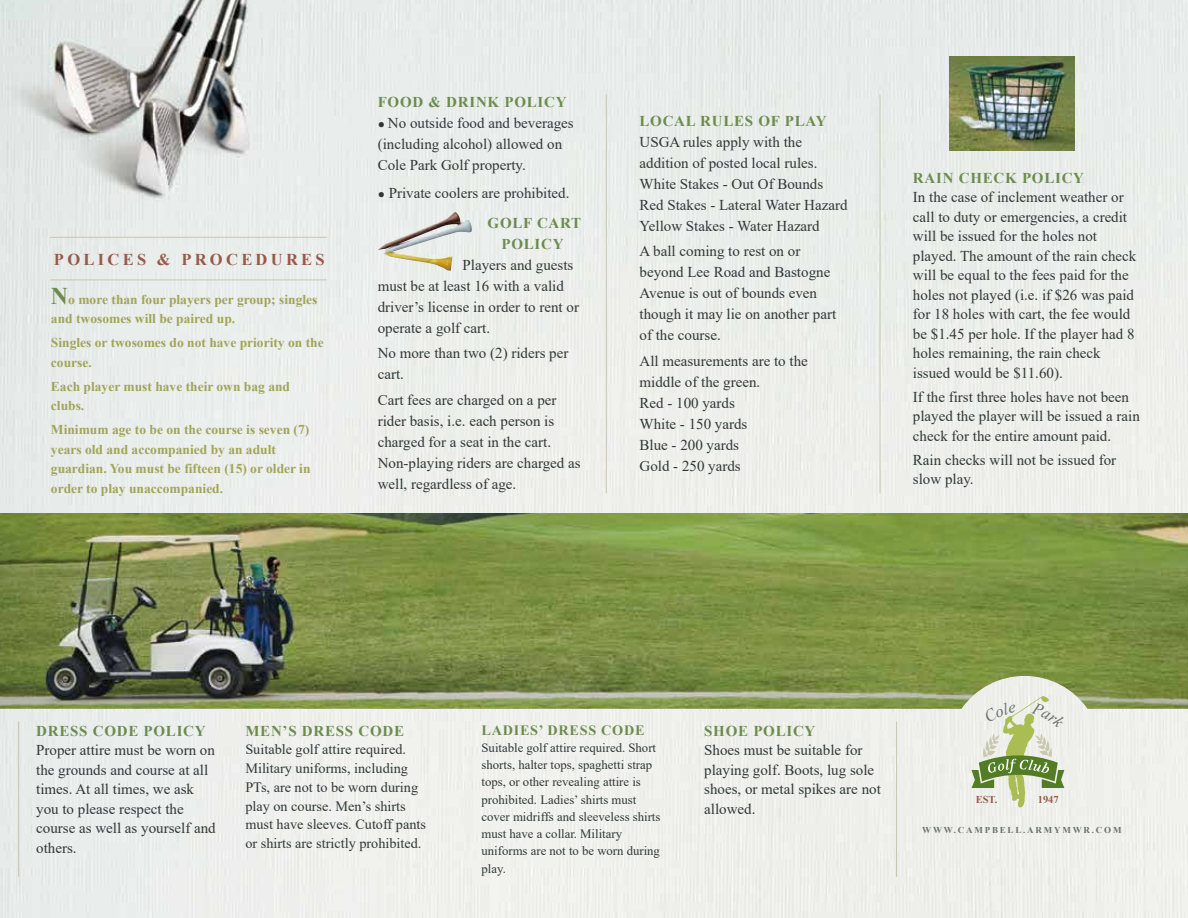
<style>
.page{position:relative;width:1188px;height:918px;background:#fff}
.page>*{position:absolute;margin:0;border:0;box-sizing:border-box;transform-origin:0 0}
.t1{font:700 16.5px "Times New Roman";letter-spacing:.2em;color:#985948}
.t2{font:15px/21px "Times New Roman";color:#303837}
.t3{font:700 15px/21px "Times New Roman";letter-spacing:.05em;color:#6c8c4f;text-align:center}
.t4{font:14.25px/18.8px "Times New Roman";color:#303837}
.t5{font:700 14.25px "Times New Roman";letter-spacing:.05em;color:#6c8c4f}
.t6{font:700 13.5px/19.5px "Times New Roman";color:#a2a457}
.t7{font:12.75px/17.2px "Times New Roman";color:#303837}
.t8{font:700 10.5px "Times New Roman";color:#985948}
.t9{font:700 9px "Times New Roman";letter-spacing:.2em;color:#6c716a}
.s1{font-size:24px;color:#6c8c4f}
.s2{font-size:12px}
</style>
<div class="page">
<img style="left:0;top:0;width:1188px;height:918px">
<img style="left:378px;top:212px;width:94px;height:59px">
<img style="left:0;top:513px;width:1188px;height:196px">
<hr style="left:606px;top:95px;width:1px;height:398px;background:#c9c8b0">
<hr style="left:880px;top:94px;width:1px;height:399px;background:#c9c8b0">
<hr style="left:896px;top:722px;width:1px;height:155px;background:#c9c8b0">
<hr style="left:18px;top:722px;width:1px;height:155px;background:#c9c8b0">
<hr style="left:50px;top:280px;width:277px;height:1px;background:#c9c8b0">
<hr style="left:50px;top:237px;width:277px;height:1px;background:#c9c8b0">
<img style="left:950px;top:57px;width:125px;height:94px">
<svg style="left:972px;top:696px;width:94px;height:112px;background:#ccd5b7"></svg>
<p class="t1" style="left:54px;top:248px;width:272px">POLICES &amp; PROCEDURES</p>
<p class="t6" style="left:51px;top:289px;width:268px"><span class="s1">N</span>o more than four players per group; singles and twosomes will be paired up.</p>
<p class="t6" style="left:51px;top:332px;width:274px">Singles or twosomes do not have priority on the course.</p>
<p class="t6" style="left:51px;top:376px;width:241px">Each player must have their own bag and clubs.</p>
<p class="t6" style="left:51px;top:419px;width:261px">Minimum age to be on the course is seven (7) years old and accompanied by an adult guardian. You must be fifteen (15) or older in order to play unaccompanied.</p>
<p class="t3" style="left:378px;top:91px;width:190px">FOOD &amp; DRINK POLICY</p>
<p class="t2" style="left:378px;top:112px;width:198px"><span class="s2">●</span> No outside food and beverages (including alcohol) allowed on<br>Cole Park Golf property.</p>
<p class="t2" style="left:378px;top:182px;width:193px"><span class="s2">●</span> Private coolers are prohibited.</p>
<p class="t3" style="left:488px;top:212px;width:95px">GOLF CART<br>POLICY</p>
<p class="t2" style="left:378px;top:254px;width:203px;text-indent:85px">Players and guests must be at least 16 with a valid driver’s license in order to rent or operate a golf cart.</p>
<p class="t2" style="left:378px;top:342px;width:192px">No more than two (2) riders per cart.</p>
<p class="t2" style="left:378px;top:389px;width:204px">Cart fees are charged on a per rider basis, i.e. each person is charged for a seat in the cart.<br>Non-playing riders are charged as well, regardless of age.</p>
<p class="t3" style="left:640px;top:110px;width:189px">LOCAL RULES OF PLAY</p>
<p class="t2" style="left:640px;top:131px;width:210px">USGA rules apply with the addition of posted local rules.<br>White Stakes - Out Of Bounds<br>Red Stakes - Lateral Water Hazard<br>Yellow Stakes - Water Hazard</p>
<p class="t2" style="left:640px;top:240px;width:198px">A ball coming to rest on or beyond Lee Road and Bastogne<br>Avenue is out of bounds even though it may lie on another part of the course.</p>
<p class="t2" style="left:640px;top:350px;width:170px">All measurements are to the middle of the green.<br>Red - 100 yards<br>White - 150 yards<br>Blue - 200 yards<br>Gold - 250 yards</p>
<p class="t3" style="left:913px;top:167px;width:173px">RAIN CHECK POLICY</p>
<p class="t2" style="left:913px;top:187px;width:225px;line-height:19.5px">In the case of inclement weather or call to duty or emergencies, a credit will be issued for the holes not played. The amount of the rain check will be equal to the fees paid for the holes not played (i.e. if $26 was paid for 18 holes with cart, the fee would be $1.45 per hole. If the player had 8 holes remaining, the rain check issued would be $11.60).</p>
<p class="t2" style="left:913px;top:386px;width:229px;line-height:19.5px">If the first three holes have not been played the player will be issued a rain check for the entire amount paid.</p>
<p class="t2" style="left:913px;top:449px;width:205px;line-height:19.5px">Rain checks will not be issued for slow play.</p>
<p class="t3" style="left:36px;top:720px;width:171px">DRESS CODE POLICY</p>
<p class="t2" style="left:36px;top:740px;width:181px;line-height:19.5px">Proper attire must be worn on the grounds and course at all times. At all times, we ask you to please respect the course as well as yourself and others.</p>
<p class="t3" style="left:245px;top:720px;width:160px">MEN’S DRESS CODE</p>
<p class="t4" style="left:245px;top:740px;width:182px">Suitable golf attire required.<br>Military uniforms, including<br>PTs, are not to be worn during play on course. Men’s shirts must have sleeves. Cutoff pants or shirts are strictly prohibited.</p>
<p class="t5" style="left:482px;top:720px;width:165px">LADIES’ DRESS CODE</p>
<p class="t7" style="left:482px;top:739px;width:180px">Suitable golf attire required. Short shorts, halter tops, spaghetti strap tops, or other revealing attire is prohibited. Ladies’ shirts must cover midriffs and sleeveless shirts must have a collar. Military uniforms are not to be worn during play.</p>
<p class="t3" style="left:704px;top:720px;width:113px">SHOE POLICY</p>
<p class="t2" style="left:704px;top:740px;width:178px;line-height:19.5px">Shoes must be suitable for playing golf. Boots, lug sole shoes, or metal spikes are not allowed.</p>
<p class="t8" style="left:976px;top:791px;width:23px">EST.</p>
<p class="t8" style="left:1038px;top:791px;width:22px">1947</p>
<p class="t9" style="left:922px;top:824px;width:201px">WWW.CAMPBELL.ARMYMWR.COM</p>
</div>
